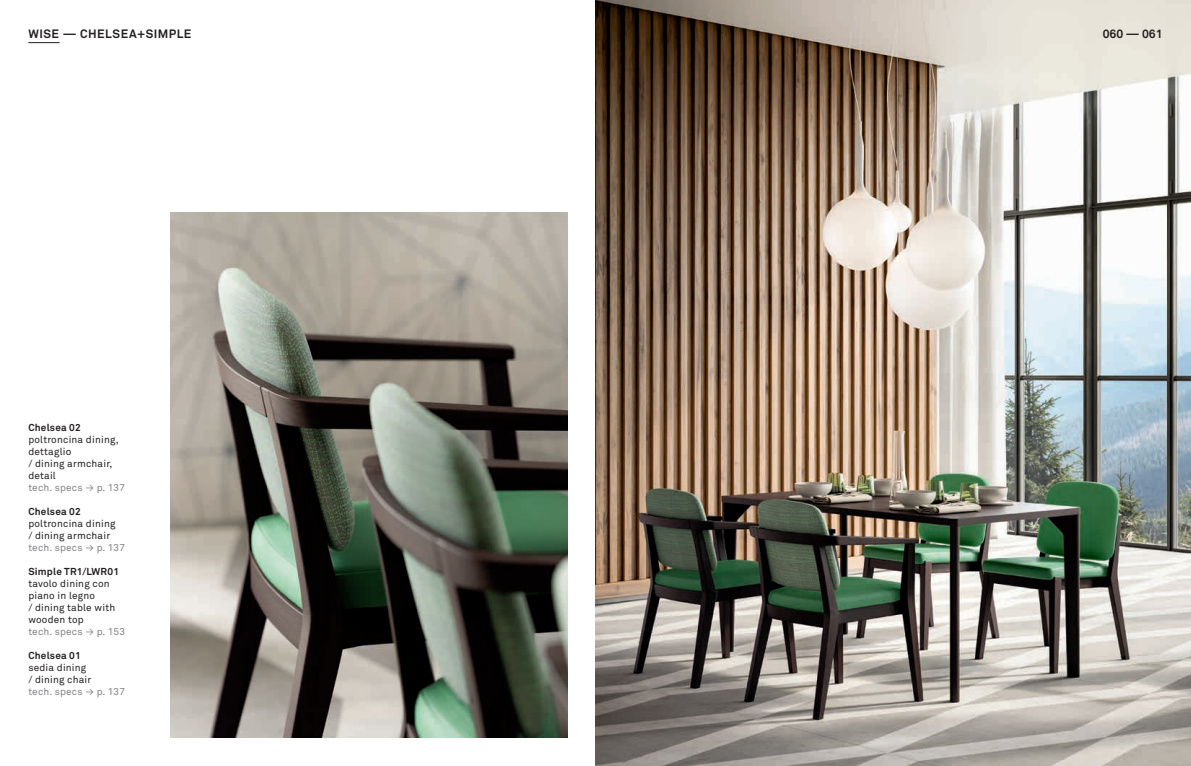
<style>
.page{position:relative;width:1191px;height:766px;background:#fff}
.page>*{position:absolute;margin:0;border:0;box-sizing:border-box;transform-origin:0 0}
.t1{font:700 12px "Akkurat";letter-spacing:.04em;color:#231f20}
.t2{font:10px/12px "Akkurat";letter-spacing:.02em;color:#231f20}
.t3{font:10px "Akkurat";letter-spacing:.02em;color:#808285}
.t4{font:700 10px "Akkurat";letter-spacing:.02em;color:#231f20}
</style>
<div class="page">
<img style="left:595px;top:0;width:596px;height:765px">
<hr style="left:28px;top:42px;width:32px;height:1px;background:#231f20">
<img style="left:170px;top:213px;width:397px;height:524px">
<p class="t1" style="left:28px;top:26px;width:165px">WISE — CHELSEA+SIMPLE</p>
<p class="t1" style="left:1102px;top:26px;width:61px">060 — 061</p>
<p class="t4" style="left:28px;top:421px;width:54px">Chelsea 02</p>
<p class="t2" style="left:28px;top:433px;width:92px">poltroncina dining, dettaglio<br>/ dining armchair, detail</p>
<p class="t3" style="left:28px;top:481px;width:98px">tech. specs ≥ p. 137</p>
<p class="t4" style="left:28px;top:505px;width:54px">Chelsea 02</p>
<p class="t2" style="left:28px;top:517px;width:89px">poltroncina dining / dining armchair</p>
<p class="t3" style="left:28px;top:541px;width:98px">tech. specs ≥ p. 137</p>
<p class="t4" style="left:28px;top:565px;width:92px">Simple TR1/LWR01</p>
<p class="t2" style="left:28px;top:577px;width:88px">tavolo dining con piano in legno<br>/ dining table with wooden top</p>
<p class="t3" style="left:28px;top:625px;width:98px">tech. specs ≥ p. 153</p>
<p class="t4" style="left:28px;top:649px;width:54px">Chelsea 01</p>
<p class="t2" style="left:28px;top:661px;width:64px">sedia dining / dining chair</p>
<p class="t3" style="left:28px;top:685px;width:98px">tech. specs ≥ p. 137</p>
</div>
